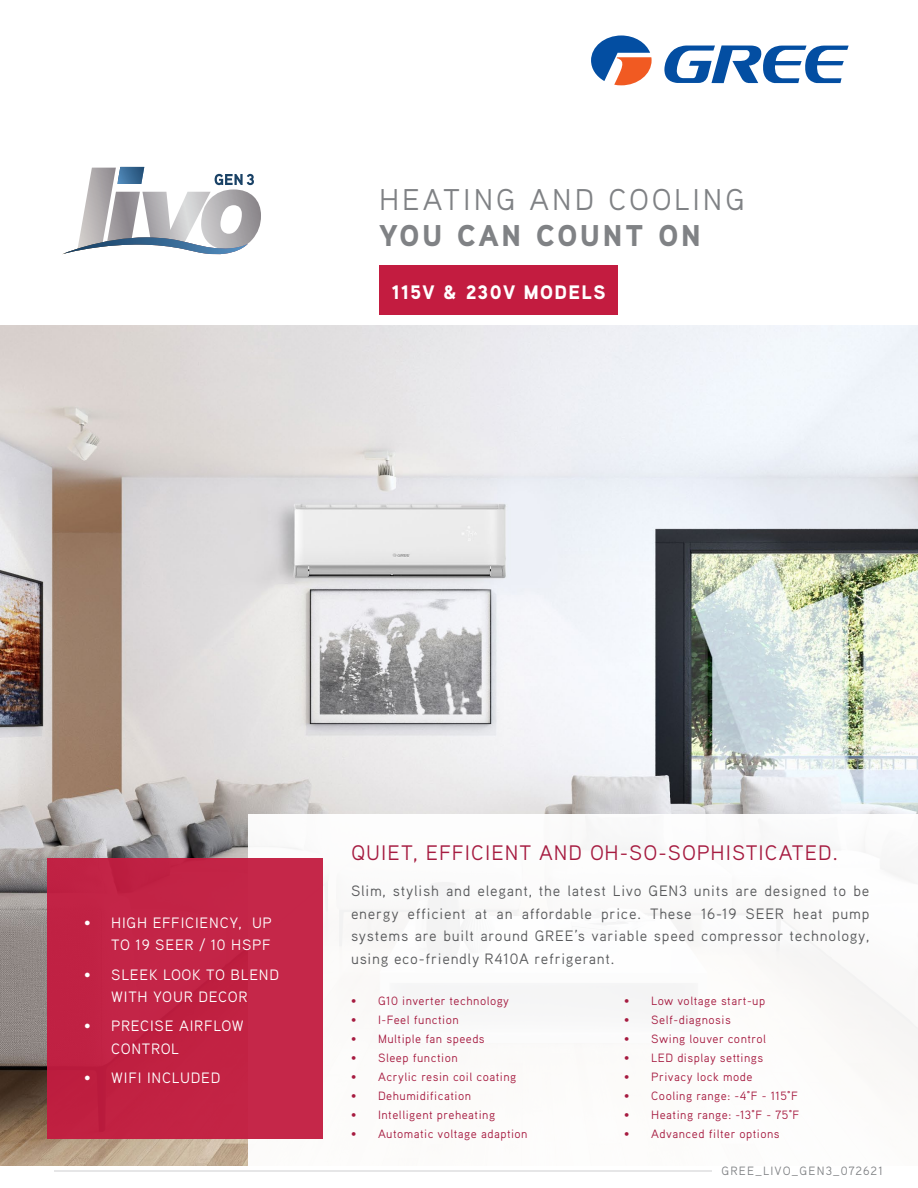
<style>
.page{position:relative;width:918px;height:1188px;background:#fff}
.page>*{position:absolute;margin:0;border:0;box-sizing:border-box;transform-origin:0 0}
.t1{font:30px "Aaux Pro";letter-spacing:.1em;color:#808285}
.t2{font:900 30px "Aaux Pro";letter-spacing:.1em;color:#808285}
.t3{font:21px "Aaux Pro";letter-spacing:.05em;color:#a61b40}
.t4{font:900 19.5px "Aaux Pro";letter-spacing:.07em;color:#fff}
.Body_copy{font:15px/22.5px "Aaux Pro";letter-spacing:.05em;color:#58595b;text-align:justify}
.t5{font:15px/22.5px "Aaux Pro";letter-spacing:.05em;color:#fff;text-align:right}
.t6{font:12px "Aaux Pro";letter-spacing:.04em;color:#a61b40}
.t7{font:12px "Aaux Pro";letter-spacing:.1em;color:#808285}
</style>
<div class="page">
<img style="left:0;top:326px;width:918px;height:839px">
<div style="left:248px;top:814px;width:670px;height:374px;background:#fff"></div>
<div style="left:47px;top:858px;width:276px;height:280px;background:#c32446"></div>
<svg style="left:63px;top:167px;width:198px;height:87px"></svg>
<hr style="left:54px;top:1170px;width:658px;height:1px;background:#808285">
<svg style="left:591px;top:35px;width:61px;height:50px"></svg>
<svg style="left:664px;top:45px;width:185px;height:38px"></svg>
<div style="left:380px;top:265px;width:238px;height:49px;background:#c31c40"></div>
<p class="t1" style="left:379px;top:181px;width:367px">HEATING AND COOLING</p>
<p class="t2" style="left:379px;top:217px;width:323px">YOU CAN COUNT ON</p>
<p class="t4" style="left:392px;top:280px;width:216px">115V &amp; 230V MODELS</p>
<p class="t5" style="left:84px;top:911px;width:189px">• HIGH EFFICIENCY, UP<br>TO 19 SEER / 10 HSPF</p>
<p class="t5" style="left:84px;top:963px;width:196px;text-align:center">• SLEEK LOOK TO BLEND<br>WITH YOUR DECOR</p>
<p class="t5" style="left:111px;top:1014px;width:134px;text-align:left;text-indent:-27px">• PRECISE AIRFLOW<br>CONTROL</p>
<p class="t5" style="left:84px;top:1066px;width:138px">• WIFI INCLUDED</p>
<p class="t3" style="left:351px;top:840px;width:488px">QUIET, EFFICIENT AND OH-SO-SOPHISTICATED.</p>
<p class="Body_copy" style="left:351px;top:879px;width:520px">Slim, stylish and elegant, the latest Livo GEN3 units are designed to be energy efficient at an affordable price. These 16-19 SEER heat pump systems are built around GREE’s variable speed compressor technology, using eco-friendly R410A refrigerant.</p>
<p class="t6" style="left:351px;top:994px;width:160px">• G10 inverter technology</p>
<p class="t6" style="left:351px;top:1013px;width:109px">• I-Feel function</p>
<p class="t6" style="left:351px;top:1031px;width:135px">• Multiple fan speeds</p>
<p class="t6" style="left:351px;top:1050px;width:108px">• Sleep function</p>
<p class="t6" style="left:351px;top:1069px;width:167px">• Acrylic resin coil coating</p>
<p class="t6" style="left:351px;top:1088px;width:122px">• Dehumidification</p>
<p class="t6" style="left:351px;top:1107px;width:146px">• Intelligent preheating</p>
<p class="t6" style="left:351px;top:1126px;width:178px">• Automatic voltage adaption</p>
<p class="t6" style="left:624px;top:994px;width:143px">• Low voltage start-up</p>
<p class="t6" style="left:624px;top:1013px;width:108px">• Self-diagnosis</p>
<p class="t6" style="left:624px;top:1031px;width:143px">• Swing louver control</p>
<p class="t6" style="left:624px;top:1050px;width:141px">• LED display settings</p>
<p class="t6" style="left:624px;top:1069px;width:130px">• Privacy lock mode</p>
<p class="t6" style="left:624px;top:1088px;width:175px">• Cooling range: -4°F - 115°F</p>
<p class="t6" style="left:624px;top:1107px;width:177px">• Heating range: -13°F - 75°F</p>
<p class="t6" style="left:624px;top:1126px;width:157px">• Advanced filter options</p>
<p class="t7" style="left:722px;top:1163px;width:163px">GREE_LIVO_GEN3_072621</p>
</div>
